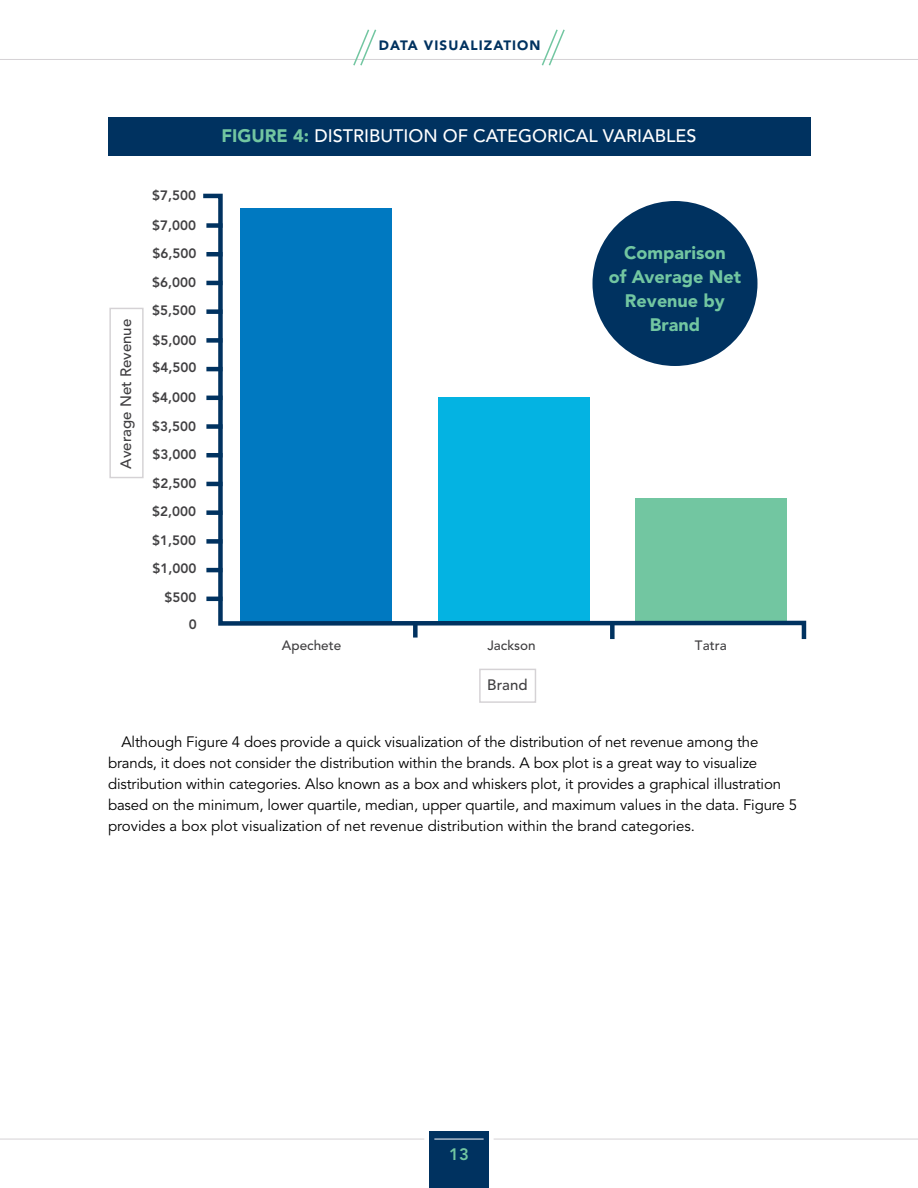
<style>
.page{position:relative;width:918px;height:1188px;background:#fff}
.page>*{position:absolute;margin:0;border:0;box-sizing:border-box;transform-origin:0 0}
.t1{font:500 18px "Avenir LT Std";color:#fff}
.t2{font:900 18px/24.2px "Avenir LT Std";color:#72c6a1;text-align:center}
.t3{font:800 16.5px "Avenir LT Std";color:#72c6a1}
.t4{font:15px/21px "Avenir LT Std";letter-spacing:-.01em;color:#000}
.t5{font:500 15px "Avenir LT Std";color:#414042}
.t6{font:800 13.5px/28.5px "Avenir LT Std";color:#414042}
.t7{font:500 13.5px "Avenir LT Std";color:#414042}
.t8{font:900 13.5px "Avenir LT Std";letter-spacing:.08em;color:#003260}
.s1{font-weight:900;color:#72c6a1}
</style>
<div class="page">
<div style="left:429px;top:1131px;width:60px;height:57px;background:#003260"></div>
<hr style="left:434px;top:1139px;width:50px;height:1px;background:#fff">
<hr style="left:0;top:1139px;width:424px;height:1px;background:#d5d2d5">
<hr style="left:494px;top:1139px;width:424px;height:1px;background:#d5d2d5">
<hr style="left:0;top:59px;width:918px;height:1px;background:#d5d2d5">
<svg style="left:353px;top:29px;width:24px;height:37px"></svg>
<svg style="left:541px;top:29px;width:24px;height:37px"></svg>
<div style="left:109px;top:308px;width:35px;height:170px;border:1px solid #d5d2d5"></div>
<svg style="left:203px;top:193px;width:604px;height:447px"></svg>
<div style="left:479px;top:669px;width:57px;height:34px;border:1px solid #d5d2d5"></div>
<div style="left:206px;top:424px;width:17px;height:5px;background:#003260"></div>
<hr style="left:206px;top:597px;width:17px;height:4px;background:#003260">
<hr style="left:206px;top:568px;width:17px;height:4px;background:#003260">
<hr style="left:206px;top:396px;width:17px;height:4px;background:#003260">
<div style="left:206px;top:539px;width:17px;height:5px;background:#003260"></div>
<hr style="left:206px;top:367px;width:17px;height:4px;background:#003260">
<div style="left:206px;top:510px;width:17px;height:5px;background:#003260"></div>
<div style="left:206px;top:338px;width:17px;height:5px;background:#003260"></div>
<hr style="left:206px;top:482px;width:17px;height:4px;background:#003260">
<div style="left:206px;top:309px;width:17px;height:5px;background:#003260"></div>
<hr style="left:206px;top:453px;width:17px;height:4px;background:#003260">
<hr style="left:206px;top:281px;width:17px;height:4px;background:#003260">
<hr style="left:206px;top:252px;width:17px;height:4px;background:#003260">
<div style="left:206px;top:223px;width:17px;height:5px;background:#003260"></div>
<div style="left:108px;top:117px;width:702px;height:39px;background:#003260"></div>
<div style="left:592px;top:201px;width:166px;height:165px;background:#003260;border-radius:50%"></div>
<p class="t8" style="left:379px;top:37px;width:163px">DATA VISUALIZATION</p>
<p class="t5" style="left:117px;top:469px;width:151px;rotate:-90deg">Average Net Revenue</p>
<p class="t6" style="left:152px;top:181px;width:45px">$7,500</p>
<p class="t6" style="left:152px;top:211px;width:45px">$7,000</p>
<p class="t6" style="left:153px;top:239px;width:45px">$6,500</p>
<p class="t6" style="left:152px;top:268px;width:45px">$6,000</p>
<p class="t6" style="left:152px;top:296px;width:45px">$5,500</p>
<p class="t6" style="left:153px;top:327px;width:45px;line-height:27px">$5,000 $4,500</p>
<p class="t6" style="left:152px;top:383px;width:45px">$4,000</p>
<p class="t6" style="left:152px;top:412px;width:45px">$3,500</p>
<p class="t6" style="left:153px;top:440px;width:45px">$3,000 $2,500</p>
<p class="t6" style="left:152px;top:497px;width:45px">$2,000</p>
<p class="t6" style="left:152px;top:526px;width:45px">$1,500</p>
<p class="t6" style="left:153px;top:554px;width:45px;text-align:right">$1,000 $500</p>
<p class="t6" style="left:189px;top:610px;width:9px">0</p>
<p class="t1" style="left:222px;top:125px;width:476px"><span class="s1">FIGURE 4:</span> DISTRIBUTION OF CATEGORICAL VARIABLES</p>
<p class="t2" style="left:609px;top:240px;width:134px">Comparison<br>of Average Net<br>Revenue by<br>Brand</p>
<p class="t7" style="left:282px;top:638px;width:61px">Apechete</p>
<p class="t7" style="left:488px;top:638px;width:50px">Jackson</p>
<p class="t7" style="left:695px;top:638px;width:33px">Tatra</p>
<p class="t5" style="left:487px;top:676px;width:42px">Brand</p>
<p class="t4" style="left:108px;top:732px;width:691px;text-indent:14px">Although Figure 4 does provide a quick visualization of the distribution of net revenue among the brands, it does not consider the distribution within the brands. A box plot is a great way to visualize distribution within categories. Also known as a box and whiskers plot, it provides a graphical illustration based on the minimum, lower quartile, median, upper quartile, and maximum values in the data. Figure 5 provides a box plot visualization of net revenue distribution within the brand categories.</p>
<p class="t3" style="left:449px;top:1145px;width:21px">13</p>
</div>
